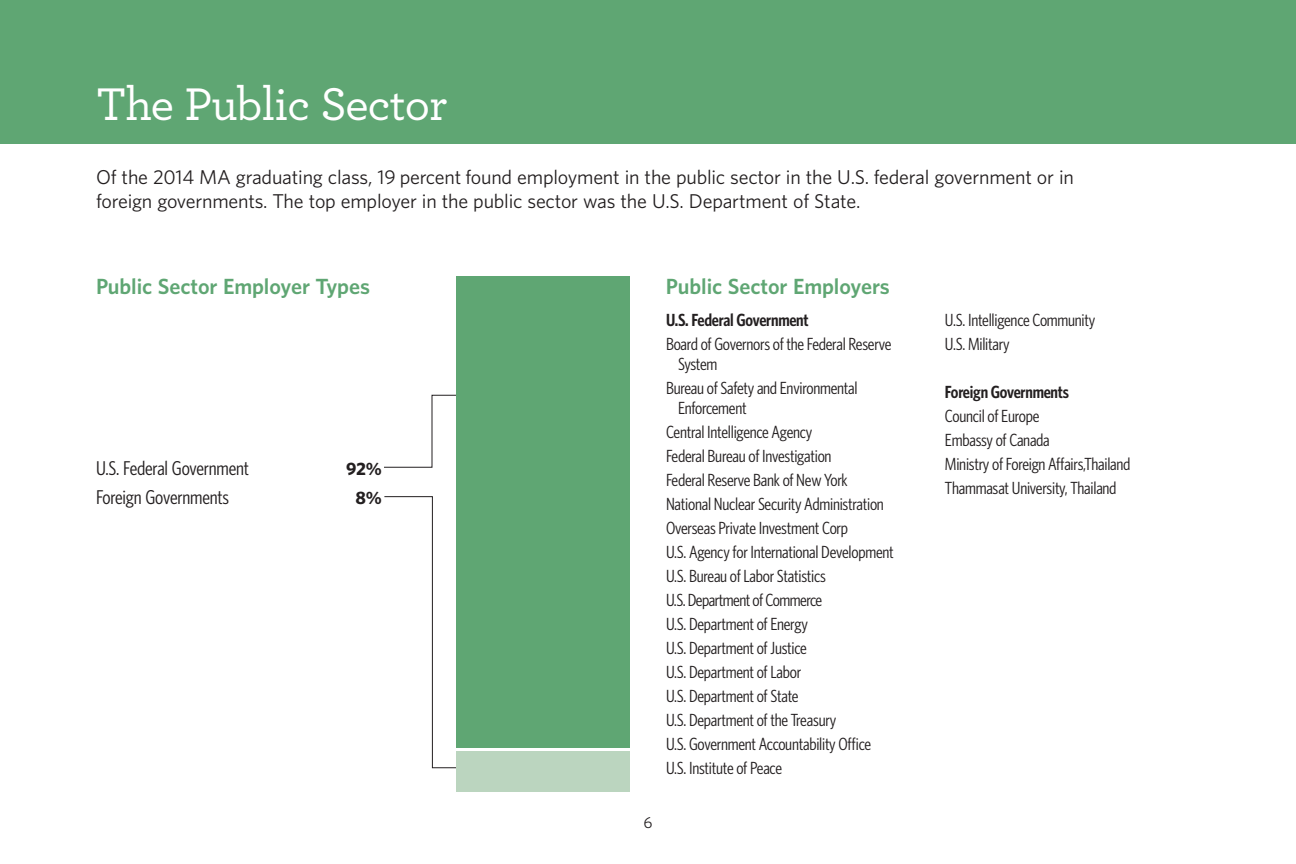
<style>
.page{position:relative;width:1296px;height:864px;background:#fff}
.page>*{position:absolute;margin:0;border:0;box-sizing:border-box;transform-origin:0 0}
.Section_Title{font:500 48px "Archer";letter-spacing:-.02em;color:#fff}
.GRAPH_head_public{font:600 22px "Whitney";letter-spacing:-.005em;color:#5fa673}
.Sector_Text{font:20px/24px "Whitney";letter-spacing:-.01em;color:#231f20}
.Graph_callouts_Whitn{font:20px "Whitney Condensed";letter-spacing:-.01em;color:#231f20}
.Graph_callouts_Whitn-2{font:700 18px "Whitney";color:#231f20}
.company_names{font:17.6px/20px "Whitney Condensed";letter-spacing:-.015em;color:#231f20}
.company_name_subhead{font:600 17.6px "Whitney Condensed";letter-spacing:-.015em;color:#231f20}
.t1{font:16px "Whitney";color:#231f20}
</style>
<div class="page">
<div style="left:0;top:0;width:1296px;height:144px;background:#5fa673"></div>
<svg style="left:384px;top:496px;width:72px;height:272px"></svg>
<svg style="left:384px;top:395px;width:72px;height:73px"></svg>
<div style="left:456px;top:751px;width:174px;height:41px;background:#bbd5bf"></div>
<div style="left:456px;top:276px;width:174px;height:471px;background:#5fa673"></div>
<p class="Section_Title" style="left:96px;top:70px;width:353px">The Public Sector</p>
<p class="Sector_Text" style="left:96px;top:165px;width:979px">Of the 2014 MA graduating class, 19 percent found employment in the public sector in the U.S. federal government or in foreign governments. The top employer in the public sector was the U.S. Department of State.</p>
<p class="GRAPH_head_public" style="left:96px;top:271px;width:275px">Public Sector Employer Types</p>
<p class="GRAPH_head_public" style="left:666px;top:271px;width:225px">Public Sector Employers</p>
<p class="company_name_subhead" style="left:666px;top:308px;width:144px">U.S. Federal Government</p>
<p class="company_names" style="left:678px;top:333px;width:215px;text-indent:-12px">Board of Governors of the Federal Reserve<br>System</p>
<p class="company_names" style="left:678px;top:377px;width:181px;text-indent:-12px">Bureau of Safety and Environmental<br>Enforcement</p>
<p class="company_names" style="left:666px;top:421px;width:148px">Central Intelligence Agency</p>
<p class="company_names" style="left:666px;top:445px;width:167px">Federal Bureau of Investigation</p>
<p class="company_names" style="left:666px;top:469px;width:183px">Federal Reserve Bank of New York</p>
<p class="company_names" style="left:666px;top:493px;width:219px">National Nuclear Security Administration</p>
<p class="company_names" style="left:666px;top:517px;width:184px">Overseas Private Investment Corp</p>
<p class="company_names" style="left:666px;top:541px;width:229px">U.S. Agency for International Development</p>
<p class="company_names" style="left:666px;top:565px;width:161px">U.S. Bureau of Labor Statistics</p>
<p class="company_names" style="left:666px;top:589px;width:158px">U.S. Department of Commerce</p>
<p class="company_names" style="left:666px;top:613px;width:143px">U.S. Department of Energy</p>
<p class="company_names" style="left:666px;top:637px;width:142px">U.S. Department of Justice</p>
<p class="company_names" style="left:666px;top:661px;width:137px">U.S. Department of Labor</p>
<p class="company_names" style="left:666px;top:685px;width:134px">U.S. Department of State</p>
<p class="company_names" style="left:666px;top:709px;width:172px">U.S. Department of the Treasury</p>
<p class="company_names" style="left:666px;top:733px;width:207px">U.S. Government Accountability Office</p>
<p class="company_names" style="left:666px;top:757px;width:118px">U.S. Institute of Peace</p>
<p class="Graph_callouts_Whitn" style="left:96px;top:456px;width:155px">U.S. Federal Government</p>
<p class="Graph_callouts_Whitn-2" style="left:346px;top:457px;width:37px">92%</p>
<p class="Graph_callouts_Whitn" style="left:96px;top:485px;width:135px">Foreign Governments</p>
<p class="Graph_callouts_Whitn-2" style="left:355px;top:486px;width:28px">8%</p>
<p class="t1" style="left:643px;top:812px;width:11px">6</p>
<p class="company_names" style="left:945px;top:309px;width:152px">U.S. Intelligence Community</p>
<p class="company_names" style="left:945px;top:333px;width:66px">U.S. Military</p>
<p class="company_name_subhead" style="left:945px;top:381px;width:125px">Foreign Governments</p>
<p class="company_names" style="left:945px;top:405px;width:96px">Council of Europe</p>
<p class="company_names" style="left:945px;top:429px;width:106px">Embassy of Canada</p>
<p class="company_names" style="left:945px;top:453px;width:187px">Ministry of Foreign Affairs,Thailand</p>
<p class="company_names" style="left:945px;top:477px;width:173px">Thammasat University, Thailand</p>
</div>
